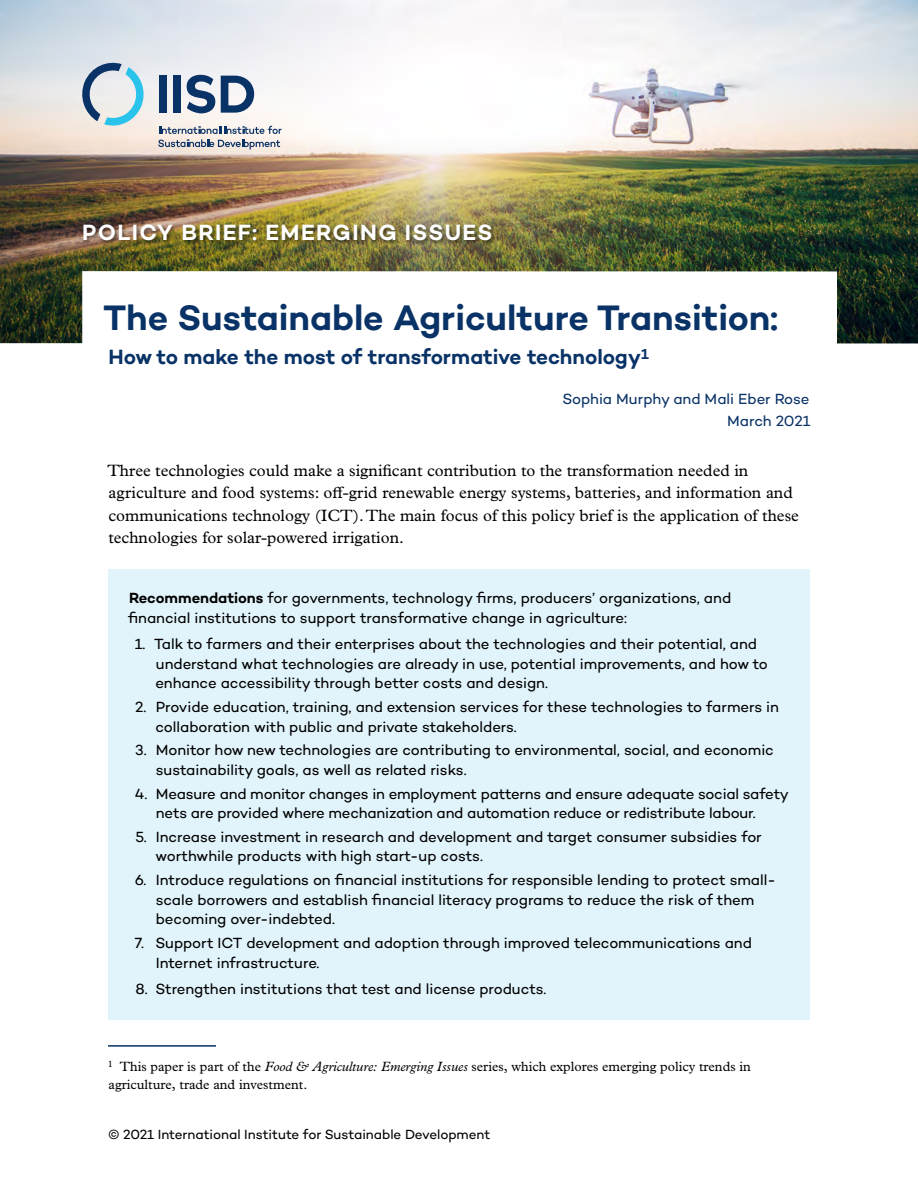
<style>
.page{position:relative;width:918px;height:1188px;background:#fff}
.page>*{position:absolute;margin:0;border:0;box-sizing:border-box;transform-origin:0 0}
.t1{font:600 36px "Campton";color:#093266}
.t2{font:600 22.5px "Campton";letter-spacing:.06em;color:#fff}
.t3{font:600 21px "Campton";letter-spacing:-.005em;color:#093266}
.t4{font:16.5px/22.5px "Plantin MT Pro";color:#000}
.t5{font:15px/19.5px "Campton";letter-spacing:-.005em;color:#000}
.t6{font:15px/22.8px "Campton";letter-spacing:-.005em;color:#093266;text-align:right}
.t7{font:13.5px/18px "Plantin MT Pro";color:#000}
.t8{font:13.5px "Campton";letter-spacing:-.005em;color:#000}
.s1{font-weight:600}
.s2{font-style:italic}
</style>
<div class="page">
<img style="left:0;top:0;width:918px;height:343px">
<svg style="left:79px;top:60px;width:68px;height:69px;background:#b7ced9"></svg>
<svg style="left:158px;top:126px;width:124px;height:23px;background:#bbbdc4"></svg>
<svg style="left:187px;top:75px;width:28px;height:38px"></svg>
<div style="left:159px;top:76px;width:8px;height:37px;background:#093266"></div>
<div style="left:173px;top:76px;width:8px;height:37px;background:#093266"></div>
<svg style="left:221px;top:76px;width:33px;height:37px"></svg>
<div style="left:83px;top:223px;width:414px;height:24px;background:#000;opacity:.5"></div>
<div style="left:108px;top:570px;width:702px;height:77px;background:#e2f4fb"></div>
<div style="left:108px;top:616px;width:702px;height:96px;background:#e2f4fb"></div>
<div style="left:108px;top:678px;width:702px;height:78px;background:#e2f4fb"></div>
<div style="left:108px;top:722px;width:702px;height:77px;background:#e2f4fb"></div>
<div style="left:108px;top:765px;width:702px;height:77px;background:#e2f4fb"></div>
<div style="left:108px;top:808px;width:702px;height:77px;background:#e2f4fb"></div>
<div style="left:108px;top:852px;width:702px;height:96px;background:#e2f4fb"></div>
<div style="left:108px;top:915px;width:702px;height:77px;background:#e2f4fb"></div>
<div style="left:108px;top:961px;width:702px;height:59px;background:#e2f4fb"></div>
<hr style="left:108px;top:1045px;width:108px;height:2px;background:#093266">
<h2 class="t2" style="left:82px;top:218px;width:412px">POLICY BRIEF: EMERGING ISSUES</h2>
<h1 class="t1" style="left:103px;top:295px;width:677px">The Sustainable Agriculture Transition:</h1>
<h3 class="t3" style="left:109px;top:343px;width:542px">How to make the most of transformative technology<sup>1</sup></h3>
<p class="t6" style="left:562px;top:387px;width:250px">Sophia Murphy and Mali Eber Rose<br>March 2021</p>
<p class="t4" style="left:107px;top:459px;width:693px">Three technologies could make a significant contribution to the transformation needed in agriculture and food systems: off-grid renewable energy systems, batteries, and information and communications technology (ICT). The main focus of this policy brief is the application of these technologies for solar-powered irrigation.</p>
<p class="t5" style="left:128px;top:588px;width:605px"><span class="s1">Recommendations</span> for governments, technology firms, producers’ organizations, and financial institutions to support transformative change in agriculture:</p>
<p class="t5" style="left:155px;top:634px;width:614px;text-indent:-21px">1. Talk to farmers and their enterprises about the technologies and their potential, and understand what technologies are already in use, potential improvements, and how to enhance accessibility through better costs and design.</p>
<p class="t5" style="left:155px;top:697px;width:625px;text-indent:-20px">2. Provide education, training, and extension services for these technologies to farmers in collaboration with public and private stakeholders.</p>
<p class="t5" style="left:156px;top:740px;width:620px;text-indent:-20px">3. Monitor how new technologies are contributing to environmental, social, and economic sustainability goals, as well as related risks.</p>
<p class="t5" style="left:156px;top:783px;width:634px;text-indent:-21px">4. Measure and monitor changes in employment patterns and ensure adequate social safety nets are provided where mechanization and automation reduce or redistribute labour.</p>
<p class="t5" style="left:156px;top:827px;width:608px;text-indent:-20px">5. Increase investment in research and development and target consumer subsidies for worthwhile products with high start-up costs.</p>
<p class="t5" style="left:156px;top:870px;width:622px;text-indent:-21px">6. Introduce regulations on financial institutions for responsible lending to protect small&shy;scale borrowers and establish financial literacy programs to reduce the risk of them becoming over-indebted.</p>
<p class="t5" style="left:156px;top:933px;width:598px;text-indent:-21px">7. Support ICT development and adoption through improved telecommunications and<br>Internet infrastructure.</p>
<p class="t5" style="left:135px;top:979px;width:413px">8. Strengthen institutions that test and license products.</p>
<p class="t7" style="left:108px;top:1057px;width:645px"><sup>1</sup> This paper is part of the <span class="s2">Food &amp; Agriculture: Emerging Issues</span> series, which explores emerging policy trends in agriculture, trade and investment.</p>
<p class="t8" style="left:108px;top:1126px;width:384px">© 2021 International Institute for Sustainable Development</p>
</div>
